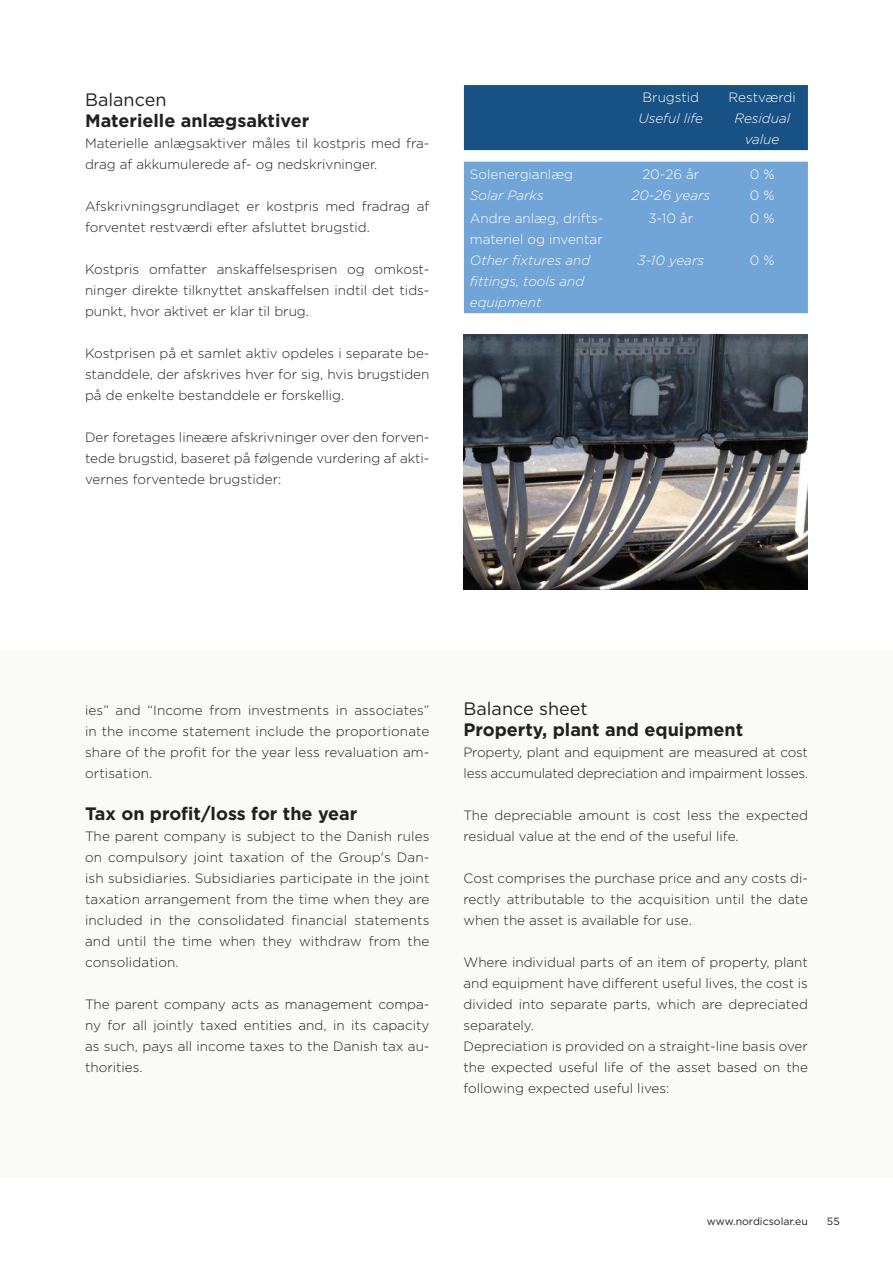
<style>
.page{position:relative;width:893px;height:1263px;background:#fff}
.page>*{position:absolute;margin:0;border:0;box-sizing:border-box;transform-origin:0 0}
.Mellemrubrik{font:700 18px "Gotham";color:#231f20}
.Mellemrubrik-2{font:18px "Gotham";color:#231f20}
.Brødtekst{font:300 13.5px/21px "Gotham";color:#231f20;text-align:justify}
.Brødtekst-2{font:italic 300 13.5px/21px "Gotham";color:#fff;text-align:center}
.Brødtekst-3{font:300 13.5px/21px "Gotham";color:#fff}
.t1{font:10.5px "Gotham";color:#231f20}
</style>
<div class="page">
<div style="left:0;top:652px;width:893px;height:526px;background:#fafaf6"></div>
<img style="left:463px;top:334px;width:345px;height:255px">
<svg style="left:464px;top:85px;width:344px;height:77px;background:#3b6c96"></svg>
<div style="left:464px;top:162px;width:344px;height:151px;background:#71a4d7"></div>
<p class="Mellemrubrik-2" style="left:85px;top:90px;width:83px">Balancen</p>
<p class="Mellemrubrik" style="left:85px;top:110px;width:226px">Materielle anlægsaktiver</p>
<p class="Brødtekst" style="left:85px;top:133px;width:346px">Materielle anlægsaktiver måles til kostpris med fra&shy;drag af akkumulerede af- og nedskrivninger.</p>
<p class="Brødtekst" style="left:85px;top:196px;width:346px">Afskrivningsgrundlaget er kostpris med fradrag af forventet restværdi efter afsluttet brugstid.</p>
<p class="Brødtekst" style="left:85px;top:259px;width:346px">Kostpris omfatter anskaffelsesprisen og omkost&shy;ninger direkte tilknyttet anskaffelsen indtil det tids&shy;punkt, hvor aktivet er klar til brug.</p>
<p class="Brødtekst" style="left:85px;top:343px;width:346px">Kostprisen på et samlet aktiv opdeles i separate be&shy;standdele, der afskrives hver for sig, hvis brugstiden på de enkelte bestanddele er forskellig.</p>
<p class="Brødtekst" style="left:85px;top:427px;width:346px">Der foretages lineære afskrivninger over den forven&shy;tede brugstid, baseret på følgende vurdering af akti&shy;vernes forventede brugstider:</p>
<p class="Brødtekst-3" style="left:470px;top:163px;width:105px">Solenergianlæg</p>
<p class="Brødtekst-2" style="left:470px;top:185px;width:75px">Solar Parks</p>
<p class="Brødtekst-3" style="left:470px;top:208px;width:135px">Andre anlæg, drifts&shy;materiel og inventar</p>
<p class="Brødtekst-2" style="left:470px;top:250px;width:122px;text-align:left">Other fixtures and fittings, tools and equipment</p>
<p class="Brødtekst-3" style="left:642px;top:87px;width:58px">Brugstid</p>
<p class="Brødtekst-2" style="left:638px;top:108px;width:66px">Useful life</p>
<p class="Brødtekst-3" style="left:642px;top:163px;width:58px">20-26 år</p>
<p class="Brødtekst-2" style="left:631px;top:185px;width:80px">20-26 years</p>
<p class="Brødtekst-3" style="left:648px;top:208px;width:46px">3-10 år</p>
<p class="Brødtekst-2" style="left:638px;top:250px;width:68px">3-10 years</p>
<p class="Brødtekst-3" style="left:729px;top:87px;width:69px">Restværdi</p>
<p class="Brødtekst-2" style="left:734px;top:108px;width:57px">Residual value</p>
<p class="Brødtekst-3" style="left:750px;top:163px;width:26px">0 %</p>
<p class="Brødtekst-3" style="left:750px;top:184px;width:26px">0 %</p>
<p class="Brødtekst-3" style="left:750px;top:208px;width:26px">0 %</p>
<p class="Brødtekst-3" style="left:750px;top:250px;width:26px">0 %</p>
<p class="Brødtekst" style="left:85px;top:700px;width:346px">ies” and “Income from investments in associates” in the income statement include the proportionate share of the profit for the year less revaluation am&shy;ortisation.</p>
<p class="Mellemrubrik" style="left:85px;top:803px;width:274px">Tax on profit/loss for the year</p>
<p class="Brødtekst" style="left:85px;top:826px;width:346px">The parent company is subject to the Danish rules on compulsory joint taxation of the Group's Dan&shy;ish subsidiaries. Subsidiaries participate in the joint taxation arrangement from the time when they are included in the consolidated financial statements and until the time when they withdraw from the consolidation.</p>
<p class="Brødtekst" style="left:85px;top:994px;width:346px">The parent company acts as management compa&shy;ny for all jointly taxed entities and, in its capacity as such, pays all income taxes to the Danish tax au&shy;thorities.</p>
<p class="Mellemrubrik-2" style="left:463px;top:699px;width:126px">Balance sheet</p>
<p class="Mellemrubrik" style="left:463px;top:719px;width:281px">Property, plant and equipment</p>
<p class="Brødtekst" style="left:463px;top:742px;width:346px">Property, plant and equipment are measured at cost less accumulated depreciation and impairment losses.</p>
<p class="Brødtekst" style="left:463px;top:805px;width:346px">The depreciable amount is cost less the expected residual value at the end of the useful life.</p>
<p class="Brødtekst" style="left:463px;top:868px;width:346px">Cost comprises the purchase price and any costs di&shy;rectly attributable to the acquisition until the date when the asset is available for use.</p>
<p class="Brødtekst" style="left:463px;top:952px;width:346px">Where individual parts of an item of property, plant and equipment have different useful lives, the cost is divided into separate parts, which are depreciated separately.</p>
<p class="Brødtekst" style="left:463px;top:1036px;width:346px">Depreciation is provided on a straight-line basis over the expected useful life of the asset based on the following expected useful lives:</p>
<p class="t1" style="left:707px;top:1215px;width:102px">www.nordicsolar.eu</p>
<p class="t1" style="left:827px;top:1215px;width:14px">55</p>
</div>
